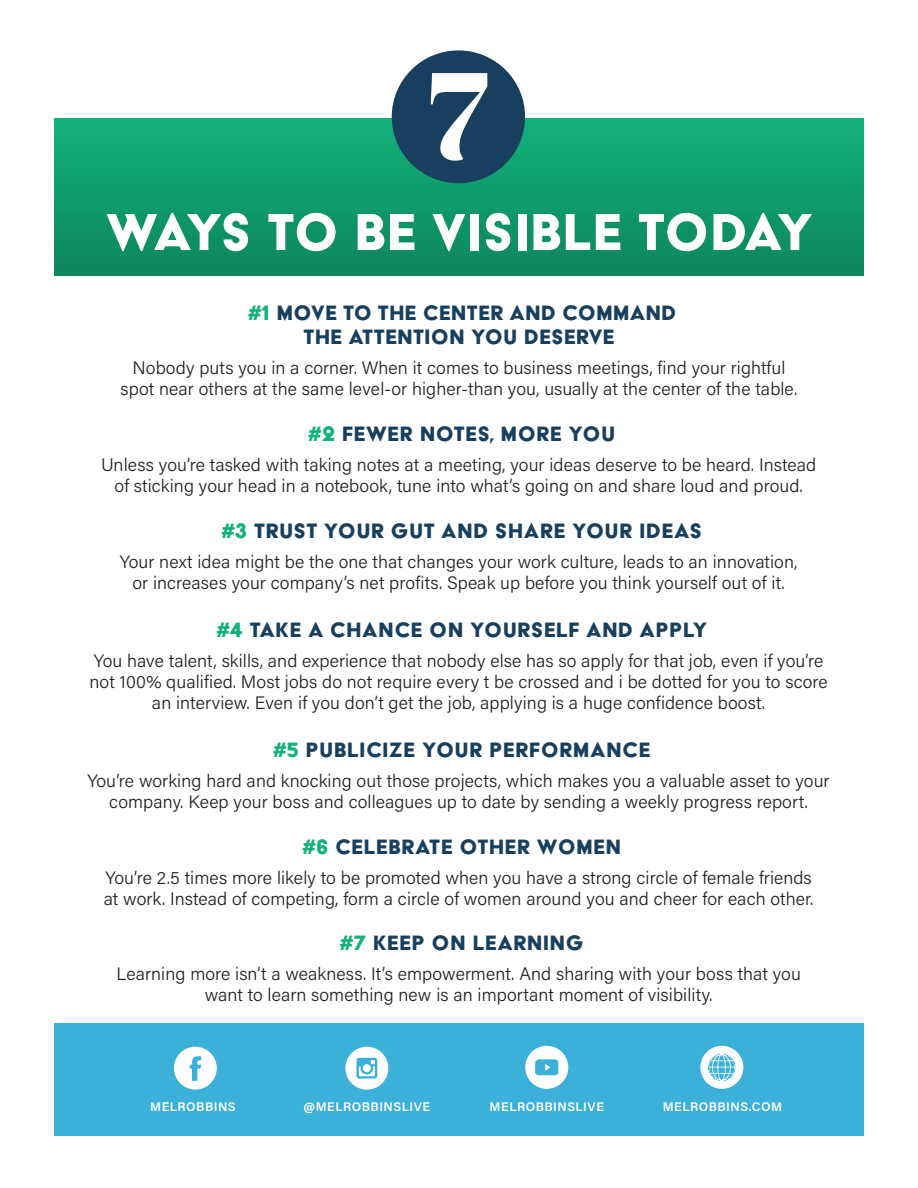
<style>
.page{position:relative;width:918px;height:1188px;background:#fff}
.page>*{position:absolute;margin:0;border:0;box-sizing:border-box;transform-origin:0 0}
.t1{font:123.3px "Abril Fatface";color:#fff}
.t2{font:60px "Acier BAT Text Solid";letter-spacing:.02em;color:#fff}
.Text_-_Head{font:24px/24px "Acier BAT Text Solid";letter-spacing:.03em;color:#18405e;text-align:center}
.Text_Description{font:300 18px/21px "Acumin Pro";letter-spacing:.005em;color:#231f20;text-align:center}
.t3{font:600 12.45px "Acumin Pro";letter-spacing:.04em;color:#fff}
.s1{color:#13b17b}
</style>
<div class="page">
<div style="left:54px;top:1023px;width:810px;height:113px;background:#3bb0d8"></div>
<svg style="left:174px;top:1047px;width:43px;height:43px"></svg>
<svg style="left:345px;top:1047px;width:43px;height:43px"></svg>
<svg style="left:525px;top:1046px;width:43px;height:43px"></svg>
<svg style="left:700px;top:1046px;width:43px;height:43px"></svg>
<div style="left:54px;top:119px;width:810px;height:157px;background:linear-gradient(to bottom,#13b07b,#0d865c)"></div>
<div style="left:392px;top:50px;width:133px;height:133px;background:#18405e;border-radius:50%"></div>
<p class="t1" style="left:426px;top:29px;width:64px">7</p>
<p class="t2" style="left:106px;top:200px;width:709px">WAYS TO BE VISIBLE TODAY</p>
<p class="Text_-_Head" style="left:249px;top:300px;width:429px"><span class="s1">#1</span> MOVE TO THE CENTER AND COMMAND<br>THE ATTENTION YOU DESERVE</p>
<p class="Text_Description" style="left:121px;top:356px;width:678px">Nobody puts you in a corner. When it comes to business meetings, find your rightful spot near others at the same level-or higher-than you, usually at the center of the table.</p>
<p class="Text_-_Head" style="left:309px;top:422px;width:308px"><span class="s1">#2</span> FEWER NOTES, MORE YOU</p>
<p class="Text_Description" style="left:101px;top:454px;width:717px">Unless you’re tasked with taking notes at a meeting, your ideas deserve to be heard. Instead of sticking your head in a notebook, tune into what’s going on and share loud and proud.</p>
<p class="Text_-_Head" style="left:222px;top:519px;width:482px"><span class="s1">#3</span> TRUST YOUR GUT AND SHARE YOUR IDEAS</p>
<p class="Text_Description" style="left:120px;top:551px;width:679px">Your next idea might be the one that changes your work culture, leads to an innovation, or increases your company’s net profits. Speak up before you think yourself out of it.</p>
<p class="Text_-_Head" style="left:217px;top:618px;width:492px"><span class="s1">#4</span> TAKE A CHANCE ON YOURSELF AND APPLY</p>
<p class="Text_Description" style="left:89px;top:650px;width:740px">You have talent, skills, and experience that nobody else has so apply for that job, even if you’re not 100% qualified. Most jobs do not require every t be crossed and i be dotted for you to score an interview. Even if you don’t get the job, applying is a huge confidence boost.</p>
<p class="Text_-_Head" style="left:273px;top:737px;width:379px"><span class="s1">#5</span> PUBLICIZE YOUR PERFORMANCE</p>
<p class="Text_Description" style="left:88px;top:769px;width:744px">You’re working hard and knocking out those projects, which makes you a valuable asset to your company. Keep your boss and colleagues up to date by sending a weekly progress report.</p>
<p class="Text_-_Head" style="left:303px;top:834px;width:320px"><span class="s1">#6</span> CELEBRATE OTHER WOMEN</p>
<p class="Text_Description" style="left:104px;top:866px;width:711px;text-align:left">You’re 2.5 times more likely to be promoted when you have a strong circle of female friends at work. Instead of competing, form a circle of women around you and cheer for each other.</p>
<p class="Text_-_Head" style="left:340px;top:931px;width:245px"><span class="s1">#7</span> KEEP ON LEARNING</p>
<p class="Text_Description" style="left:116px;top:963px;width:686px">Learning more isn’t a weakness. It’s empowerment. And sharing with your boss that you want to learn something new is an important moment of visibility.</p>
<p class="t3" style="left:150px;top:1098px;width:87px">MELROBBINS</p>
<p class="t3" style="left:303px;top:1098px;width:128px">@MELROBBINSLIVE</p>
<p class="t3" style="left:490px;top:1098px;width:116px">MELROBBINSLIVE</p>
<p class="t3" style="left:663px;top:1098px;width:121px">MELROBBINS.COM</p>
</div>
